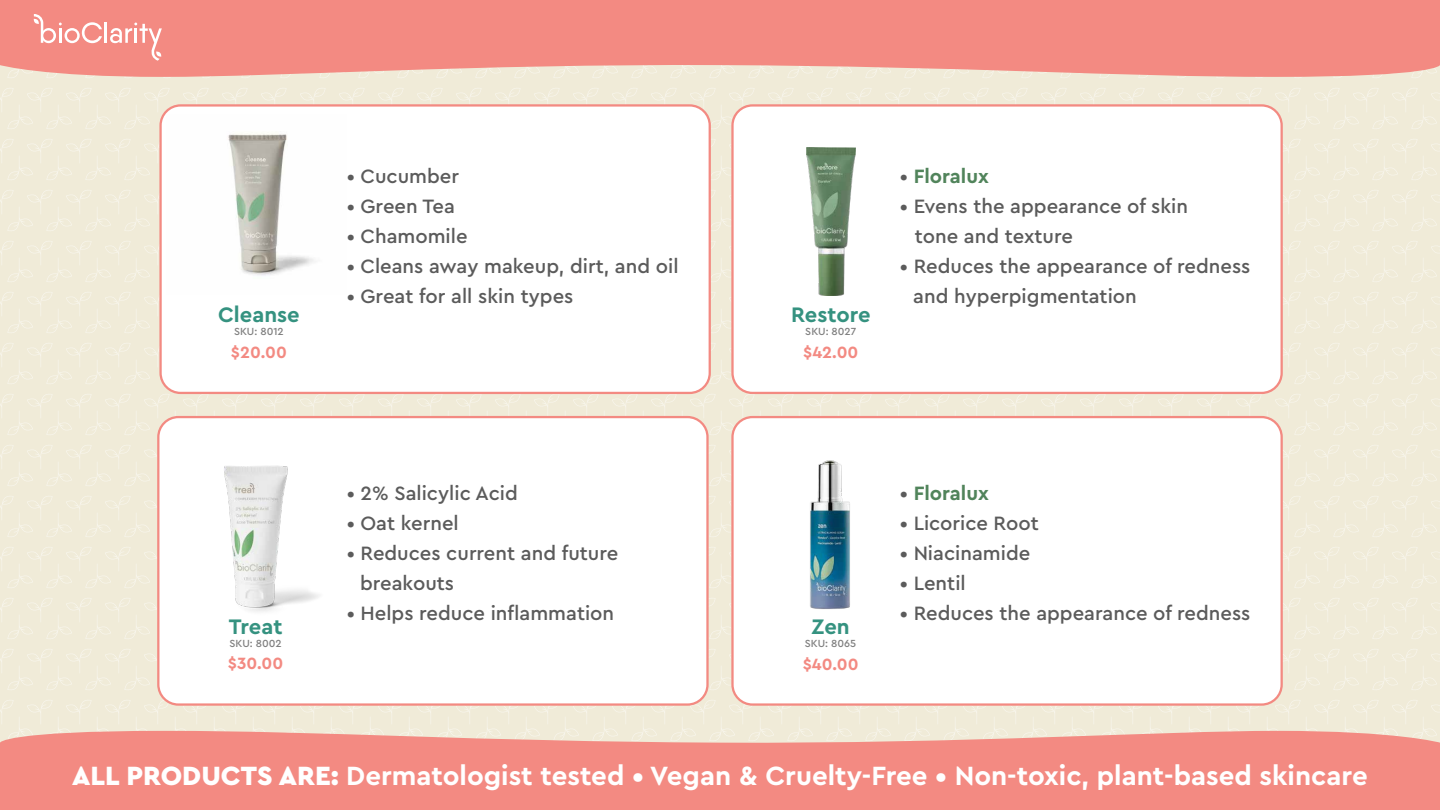
<style>
.page{position:relative;width:1440px;height:810px;background:#fff}
.page>*{position:absolute;margin:0;border:0;box-sizing:border-box;transform-origin:0 0}
.t1{font:700 27.67px "Cera PRO";color:#fff}
.t2{font:700 21.98px "Cera PRO";color:#359280}
.t3{font:500 20.25px/30px "Cera PRO";color:#5b5b5b}
.t4{font:700 20.25px "Cera PRO";color:#51845b}
.t5{font:700 17.02px "Cera PRO";color:#f38a82}
.t6{font:500 10.8px "Cera PRO";color:#7f7f7f}
.s1{font-weight:500;color:#5b5b5b}
.s2{font-weight:900}
</style>
<div class="page">
<div style="left:0;top:0;width:1440px;height:809px;background:#f0ebd8"></div>
<svg style="left:0;top:0;width:1440px;height:77px;background:#f29188"></svg>
<svg style="left:0;top:731px;width:1440px;height:79px;background:#f29088"></svg>
<hr style="left:105px;top:22px;width:2px;height:21px;background:#fff">
<svg style="left:34px;top:14px;width:68px;height:29px;background:#f5a49e"></svg>
<svg style="left:110px;top:23px;width:52px;height:38px;background:#f5a19b"></svg>
<div style="left:161px;top:105px;width:549px;height:288px;background:#fff;border-radius:20px"></div>
<div style="left:159px;top:104px;width:552px;height:290px;border:2px solid #f38a82;border-radius:20px"></div>
<img style="left:228px;top:133px;width:86px;height:143px">
<div style="left:732px;top:105px;width:550px;height:288px;background:#fff;border-radius:20px"></div>
<div style="left:731px;top:104px;width:552px;height:290px;border:2px solid #f38a82;border-radius:20px"></div>
<div style="left:158px;top:417px;width:550px;height:288px;background:#fff;border-radius:20px"></div>
<div style="left:157px;top:416px;width:552px;height:290px;border:2px solid #f38a82;border-radius:20px"></div>
<div style="left:732px;top:417px;width:550px;height:288px;background:#fff;border-radius:20px"></div>
<div style="left:731px;top:416px;width:552px;height:290px;border:2px solid #f38a82;border-radius:20px"></div>
<img style="left:224px;top:465px;width:95px;height:147px">
<img style="left:810px;top:460px;width:40px;height:149px">
<img style="left:806px;top:147px;width:49px;height:148px">
<p class="t2" style="left:218px;top:300px;width:83px">Cleanse</p>
<p class="t6" style="left:234px;top:324px;width:51px">SKU: 8012</p>
<p class="t5" style="left:231px;top:341px;width:57px">$20.00</p>
<p class="t3" style="left:347px;top:160px;width:114px">• Cucumber</p>
<p class="t3" style="left:347px;top:190px;width:110px">• Green Tea</p>
<p class="t3" style="left:347px;top:220px;width:122px">• Chamomile</p>
<p class="t3" style="left:347px;top:250px;width:333px">• Cleans away makeup, dirt, and oil</p>
<p class="t3" style="left:347px;top:280px;width:228px">• Great for all skin types</p>
<p class="t2" style="left:229px;top:612px;width:55px">Treat</p>
<p class="t6" style="left:230px;top:636px;width:54px">SKU: 8002</p>
<p class="t5" style="left:228px;top:652px;width:57px">$30.00</p>
<p class="t3" style="left:347px;top:477px;width:173px">• 2% Salicylic Acid</p>
<p class="t3" style="left:347px;top:507px;width:114px">• Oat kernel</p>
<p class="t3" style="left:360px;top:537px;width:260px;text-indent:-13px">• Reduces current and future breakouts</p>
<p class="t3" style="left:347px;top:597px;width:269px">• Helps reduce inflammation</p>
<p class="t2" style="left:791px;top:300px;width:81px">Restore</p>
<p class="t6" style="left:805px;top:324px;width:53px">SKU: 8027</p>
<p class="t5" style="left:803px;top:341px;width:57px">$42.00</p>
<p class="t4" style="left:900px;top:162px;width:91px"><span class="s1">•</span> Floralux</p>
<p class="t3" style="left:915px;top:190px;width:275px;text-indent:-15px">• Evens the appearance of skin tone and texture</p>
<p class="t3" style="left:913px;top:250px;width:339px;text-indent:-13px">• Reduces the appearance of redness and hyperpigmentation</p>
<p class="t2" style="left:811px;top:612px;width:40px">Zen</p>
<p class="t6" style="left:805px;top:636px;width:53px">SKU: 8065</p>
<p class="t5" style="left:803px;top:653px;width:57px">$40.00</p>
<p class="t4" style="left:900px;top:480px;width:91px"><span class="s1">•</span> Floralux</p>
<p class="t3" style="left:900px;top:507px;width:140px">• Licorice Root</p>
<p class="t3" style="left:900px;top:537px;width:132px">• Niacinamide</p>
<p class="t3" style="left:900px;top:567px;width:67px">• Lentil</p>
<p class="t3" style="left:900px;top:597px;width:352px">• Reduces the appearance of redness</p>
<h1 class="t1" style="left:72px;top:757px;width:1297px"><span class="s2">ALL PRODUCTS ARE:</span> Dermatologist tested • Vegan &amp; Cruelty-Free • Non-toxic, plant-based skincare</h1>
</div>
